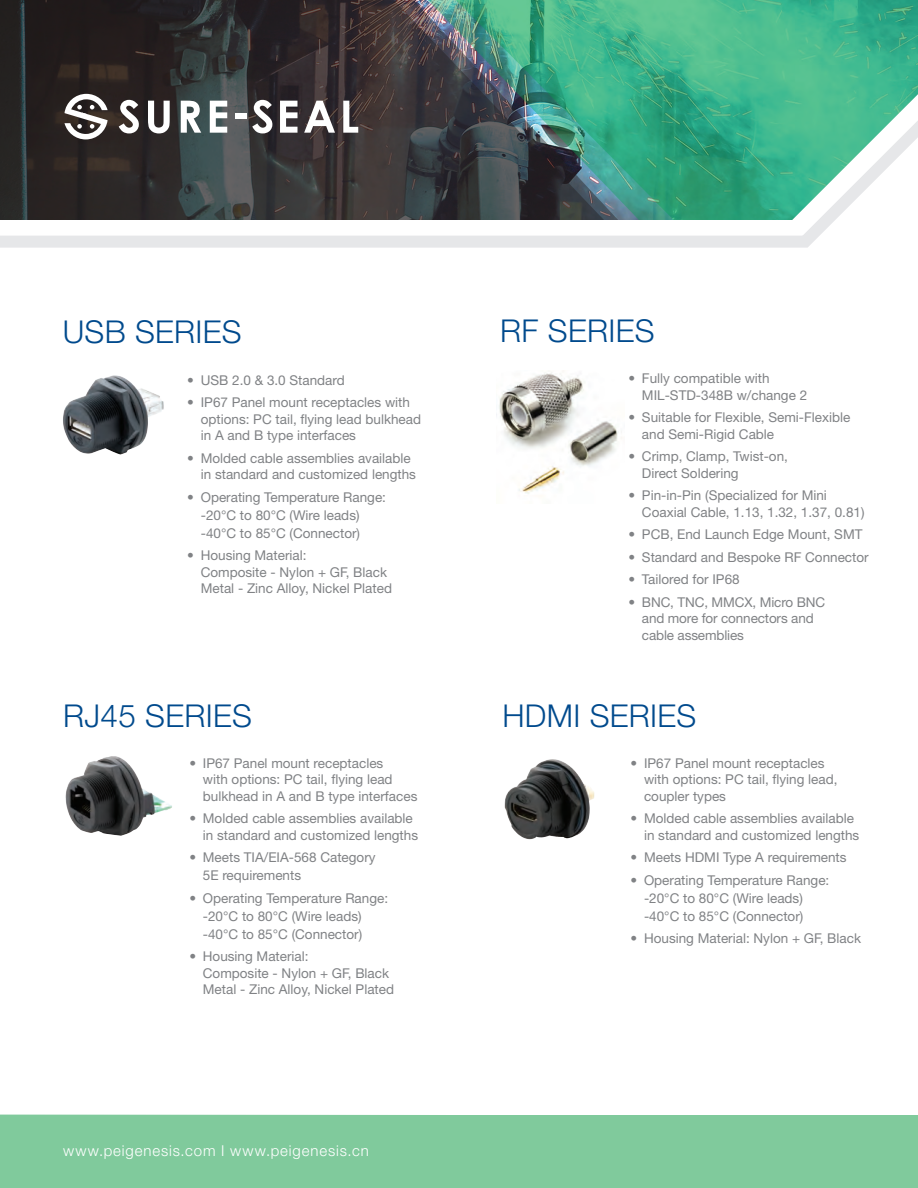
<style>
.page{position:relative;width:918px;height:1188px;background:#fff}
.page>*{position:absolute;margin:0;border:0;box-sizing:border-box;transform-origin:0 0}
.t1{font:300 31.5px "Helvetica Neue LT Std";letter-spacing:.01em;color:#004a8d}
.t2{font:300 15px "Helvetica Neue LT Std";letter-spacing:.06em;color:#fff}
.t3{font:13.5px/16.5px "Helvetica Neue LT Std";color:#808285}
</style>
<div class="page">
<svg style="left:0;top:0;width:918px;height:248px;background:#577d71"></svg>
<svg style="left:65px;top:94px;width:43px;height:45px"></svg>
<svg style="left:119px;top:100px;width:20px;height:33px"></svg>
<svg style="left:148px;top:101px;width:22px;height:32px"></svg>
<svg style="left:181px;top:101px;width:20px;height:32px"></svg>
<svg style="left:210px;top:101px;width:17px;height:32px"></svg>
<div style="left:235px;top:113px;width:11px;height:6px;background:#fff"></div>
<svg style="left:252px;top:100px;width:20px;height:33px"></svg>
<svg style="left:280px;top:101px;width:18px;height:32px"></svg>
<svg style="left:304px;top:101px;width:31px;height:32px"></svg>
<svg style="left:343px;top:101px;width:15px;height:32px"></svg>
<div style="left:0;top:1115px;width:918px;height:73px;background:#80ca9c"></div>
<img style="left:63px;top:375px;width:101px;height:80px">
<img style="left:65px;top:756px;width:107px;height:80px">
<img style="left:504px;top:759px;width:91px;height:81px">
<img style="left:496px;top:372px;width:126px;height:122px">
<h1 class="t1" style="left:63px;top:313px;width:181px">USB SERIES</h1>
<p class="t3" style="left:187px;top:372px;width:159px">• USB 2.0 &amp; 3.0 Standard</p>
<p class="t3" style="left:201px;top:394px;width:222px;text-indent:-14px">• IP67 Panel mount receptacles with options: PC tail, flying lead bulkhead in A and B type interfaces</p>
<p class="t3" style="left:201px;top:450px;width:217px;text-indent:-14px">• Molded cable assemblies available in standard and customized lengths</p>
<p class="t3" style="left:201px;top:488px;width:187px;line-height:18px;text-indent:-14px">• Operating Temperature Range: -20°C to 80°C (Wire leads) -40°C to 85°C (Connector)</p>
<p class="t3" style="left:201px;top:547px;width:193px;text-indent:-14px">• Housing Material:<br>Composite - Nylon + GF, Black<br>Metal - Zinc Alloy, Nickel Plated</p>
<h1 class="t1" style="left:63px;top:696px;width:190px">RJ45 SERIES</h1>
<p class="t3" style="left:203px;top:755px;width:216px;text-indent:-14px">• IP67 Panel mount receptacles<br>with options: PC tail, flying lead bulkhead in A and B type interfaces</p>
<p class="t3" style="left:203px;top:810px;width:217px;text-indent:-14px">• Molded cable assemblies available in standard and customized lengths</p>
<p class="t3" style="left:203px;top:848px;width:174px;line-height:18px;text-indent:-14px">• Meets TIA/EIA-568 Category<br>5E requirements</p>
<p class="t3" style="left:203px;top:889px;width:187px;line-height:18px;text-indent:-14px">• Operating Temperature Range: -20°C to 80°C (Wire leads) -40°C to 85°C (Connector)</p>
<p class="t3" style="left:203px;top:948px;width:193px;text-indent:-14px">• Housing Material:<br>Composite - Nylon + GF, Black<br>Metal - Zinc Alloy, Nickel Plated</p>
<p class="t2" style="left:63px;top:1142px;width:307px">www.peigenesis.com I www.peigenesis.cn</p>
<h1 class="t1" style="left:500px;top:311px;width:156px">RF SERIES</h1>
<p class="t3" style="left:642px;top:370px;width:167px;text-indent:-14px">• Fully compatible with<br>MIL-STD-348B w/change 2</p>
<p class="t3" style="left:642px;top:409px;width:210px;text-indent:-14px">• Suitable for Flexible, Semi-Flexible and Semi-Rigid Cable</p>
<p class="t3" style="left:642px;top:448px;width:148px;text-indent:-14px">• Crimp, Clamp, Twist-on,<br>Direct Soldering</p>
<p class="t3" style="left:642px;top:487px;width:224px;text-indent:-14px">• Pin-in-Pin (Specialized for Mini<br>Coaxial Cable, 1.13, 1.32, 1.37, 0.81)</p>
<p class="t3" style="left:628px;top:526px;width:236px">• PCB, End Launch Edge Mount, SMT</p>
<p class="t3" style="left:628px;top:549px;width:242px">• Standard and Bespoke RF Connector</p>
<p class="t3" style="left:628px;top:571px;width:113px">• Tailored for IP68</p>
<p class="t3" style="left:642px;top:594px;width:185px;text-indent:-14px">• BNC, TNC, MMCX, Micro BNC and more for connectors and cable assemblies</p>
<h1 class="t1" style="left:502px;top:696px;width:195px">HDMI SERIES</h1>
<p class="t3" style="left:644px;top:755px;width:195px;text-indent:-14px">• IP67 Panel mount receptacles with options: PC tail, flying lead, coupler types</p>
<p class="t3" style="left:644px;top:810px;width:217px;text-indent:-14px">• Molded cable assemblies available in standard and customized lengths</p>
<p class="t3" style="left:631px;top:849px;width:218px">• Meets HDMI Type A requirements</p>
<p class="t3" style="left:644px;top:871px;width:187px;line-height:18px;text-indent:-14px">• Operating Temperature Range: -20°C to 80°C (Wire leads) -40°C to 85°C (Connector)</p>
<p class="t3" style="left:631px;top:930px;width:232px">• Housing Material: Nylon + GF, Black</p>
</div>
